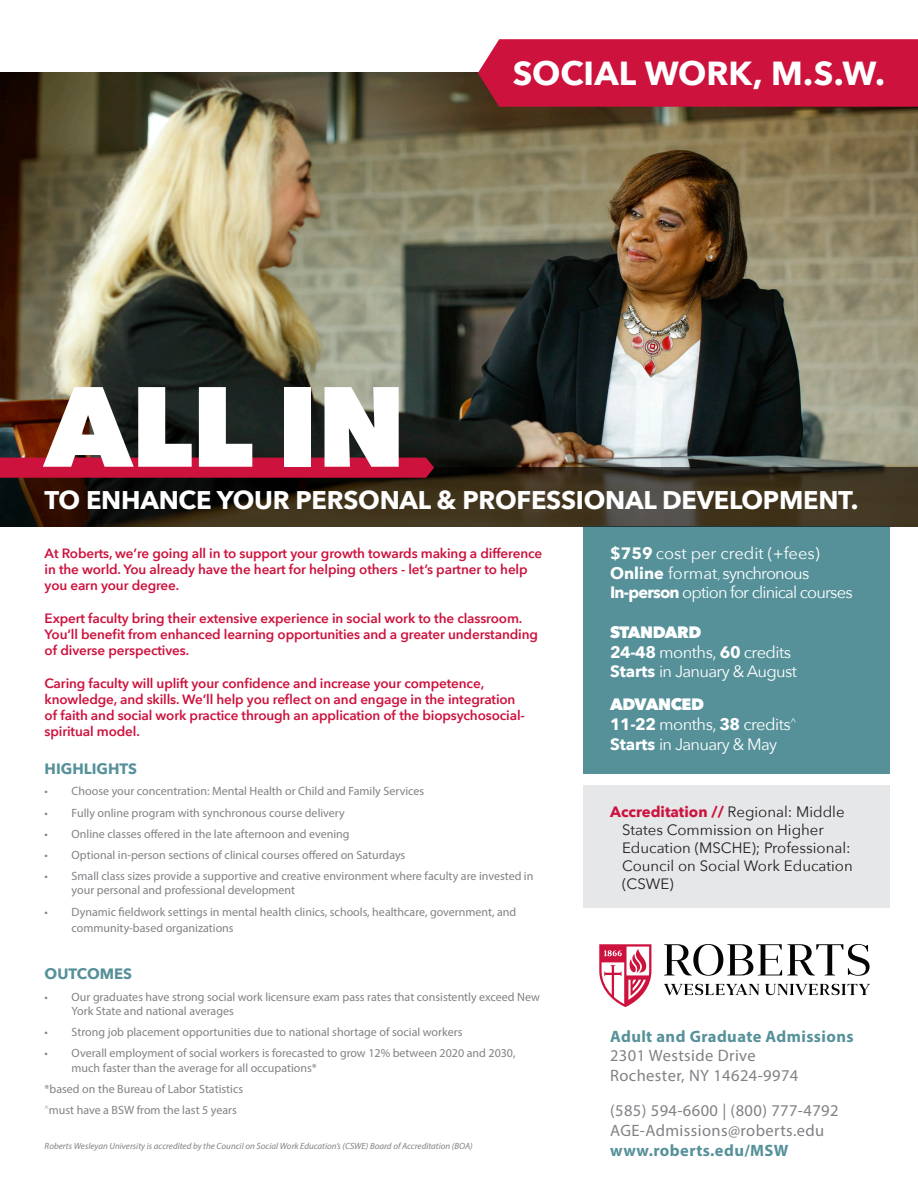
<style>
.page{position:relative;width:918px;height:1188px;background:#fff}
.page>*{position:absolute;margin:0;border:0;box-sizing:border-box;transform-origin:0 0}
.t1{font:800 112.5px "Avenir Next";color:#fff}
.t2{font:700 33.3px "Avenir Next";color:#fff}
.t3{font:700 25.5px "Avenir Next";letter-spacing:-.01em;color:#fff}
.bullet_blue{font:16.5px "Avenir Next";letter-spacing:-.04em;color:#fff}
.t4{font:16.5px "Myriad Pro";letter-spacing:.025em;color:#808285}
.t5{font:700 16.5px "Myriad Pro";letter-spacing:.025em;color:#56919a}
.bullet_blue-2{font:16.5px "Avenir Next";color:#fff}
.bullet_blue-3{font:800 16.5px "Avenir Next";letter-spacing:-.03em;color:#fff}
.bullet_blue-4{font:15px/18px "Avenir Next";color:#231f20}
.bullet_blue-5{font:700 15px "Avenir Next";color:#56919a}
.intro_question_blue{font:600 13.5px/16.2px "Avenir Next";letter-spacing:-.01em;color:#cd123d}
.t6{font:12px/14.4px "Myriad Pro";color:#808285}
.t7{font:italic 9px "Myriad Pro";color:#808285}
.s1{font-weight:700}
.s2{font-size:10.95px}
.s3{font-weight:700;color:#cd123d}
</style>
<div class="page">
<div style="left:583px;top:785px;width:307px;height:123px;background:#e6e7e9"></div>
<img style="left:0;top:73px;width:917px;height:394px">
<div style="left:583px;top:527px;width:307px;height:247px;background:#56919a"></div>
<svg style="left:664px;top:944px;width:206px;height:32px"></svg>
<svg style="left:599px;top:944px;width:52px;height:63px"></svg>
<svg style="left:664px;top:984px;width:95px;height:11px"></svg>
<svg style="left:765px;top:984px;width:105px;height:11px"></svg>
<svg style="left:0;top:467px;width:918px;height:60px;background:#332a1b"></svg>
<div style="left:478px;top:39px;width:440px;height:68px;background:#cd123d"></div>
<div style="left:0;top:458px;width:434px;height:20px;background:#cd123d"></div>
<p class="t2" style="left:513px;top:44px;width:374px">SOCIAL WORK, M.S.W.</p>
<p class="t1" style="left:45px;top:358px;width:363px">ALL IN</p>
<p class="t3" style="left:45px;top:478px;width:815px">TO ENHANCE YOUR PERSONAL &amp; PROFESSIONAL DEVELOPMENT.</p>
<p class="bullet_blue-2" style="left:610px;top:539px;width:211px"><span class="s1">$759</span> cost per credit (+fees)</p>
<p class="bullet_blue" style="left:610px;top:559px;width:201px"><span class="s1">Online</span> format<span class="s2">,</span> synchronous</p>
<p class="bullet_blue" style="left:610px;top:579px;width:244px"><span class="s1">In-person</span> option for clinical courses</p>
<p class="bullet_blue-3" style="left:610px;top:622px;width:93px">STANDARD</p>
<p class="bullet_blue" style="left:610px;top:638px;width:183px"><span class="s1">24-48</span> months, <span class="s1">60</span> credits</p>
<p class="bullet_blue" style="left:610px;top:658px;width:189px"><span class="s1">Starts</span> in January &amp; August</p>
<p class="bullet_blue-3" style="left:610px;top:694px;width:95px">ADVANCED</p>
<p class="bullet_blue" style="left:610px;top:710px;width:188px"><span class="s1">11-22</span> months, <span class="s1">38</span> credits<sup>^</sup></p>
<p class="bullet_blue" style="left:610px;top:730px;width:169px"><span class="s1">Starts</span> in January &amp; May</p>
<p class="intro_question_blue" style="left:45px;top:545px;width:499px">At Roberts, we’re going all in to support your growth towards making a difference in the world. You already have the heart for helping others - let’s partner to help you earn your degree.</p>
<p class="intro_question_blue" style="left:45px;top:610px;width:495px">Expert faculty bring their extensive experience in social work to the classroom.<br>You’ll benefit from enhanced learning opportunities and a greater understanding of diverse perspectives.</p>
<p class="intro_question_blue" style="left:45px;top:674px;width:482px">Caring faculty will uplift your confidence and increase your competence, knowledge, and skills. We’ll help you reflect on and engage in the integration of faith and social work practice through an application of the biopsychosocial&shy;spiritual model.</p>
<p class="bullet_blue-5" style="left:45px;top:756px;width:94px">HIGHLIGHTS</p>
<p class="t6" style="left:45px;top:784px;width:381px">• Choose your concentration: Mental Health or Child and Family Services</p>
<p class="t6" style="left:45px;top:805px;width:302px">• Fully online program with synchronous course delivery</p>
<p class="t6" style="left:45px;top:826px;width:306px">• Online classes offered in the late afternoon and evening</p>
<p class="t6" style="left:45px;top:847px;width:362px">• Optional in-person sections of clinical courses offered on Saturdays</p>
<p class="t6" style="left:72px;top:869px;width:463px;text-indent:-27px">• Small class sizes provide a supportive and creative environment where faculty are invested in your personal and professional development</p>
<p class="t6" style="left:72px;top:903px;width:446px;line-height:16.2px;text-indent:-27px">• Dynamic fieldwork settings in mental health clinics, schools, healthcare, government, and community-based organizations</p>
<p class="bullet_blue-5" style="left:45px;top:961px;width:89px">OUTCOMES</p>
<p class="t6" style="left:72px;top:989px;width:470px;text-indent:-27px">• Our graduates have strong social work licensure exam pass rates that consistently exceed New<br>York State and national averages</p>
<p class="t6" style="left:45px;top:1025px;width:419px">• Strong job placement opportunities due to national shortage of social workers</p>
<p class="t6" style="left:72px;top:1046px;width:445px;text-indent:-27px">• Overall employment of social workers is forecasted to grow 12% between 2020 and 2030, much faster than the average for all occupations*</p>
<p class="t6" style="left:45px;top:1081px;width:200px">*based on the Bureau of Labor Statistics</p>
<p class="t6" style="left:45px;top:1103px;width:194px"><sup>^</sup>must have a BSW from the last 5 years</p>
<p class="t7" style="left:45px;top:1141px;width:430px">Roberts Wesleyan University is accredited by the Council on Social Work Education’s (CSWE) Board of Accreditation (BOA)</p>
<p class="bullet_blue-4" style="left:622px;top:802px;width:232px;text-indent:-12px"><span class="s3">Accreditation //</span> Regional: Middle<br>States Commission on Higher<br>Education (MSCHE); Professional:<br>Council on Social Work Education (CSWE)</p>
<p class="t5" style="left:610px;top:1025px;width:245px">Adult and Graduate Admissions</p>
<p class="t4" style="left:610px;top:1046px;width:147px">2301 Westside Drive</p>
<p class="t4" style="left:610px;top:1065px;width:190px">Rochester, NY 14624-9974</p>
<p class="t4" style="left:610px;top:1100px;width:230px">(585) 594-6600 | (800) 777-4792</p>
<p class="t4" style="left:610px;top:1120px;width:216px">AGE-Admissions@roberts.edu</p>
<p class="t5" style="left:610px;top:1139px;width:180px">www.roberts.edu/MSW</p>
</div>
